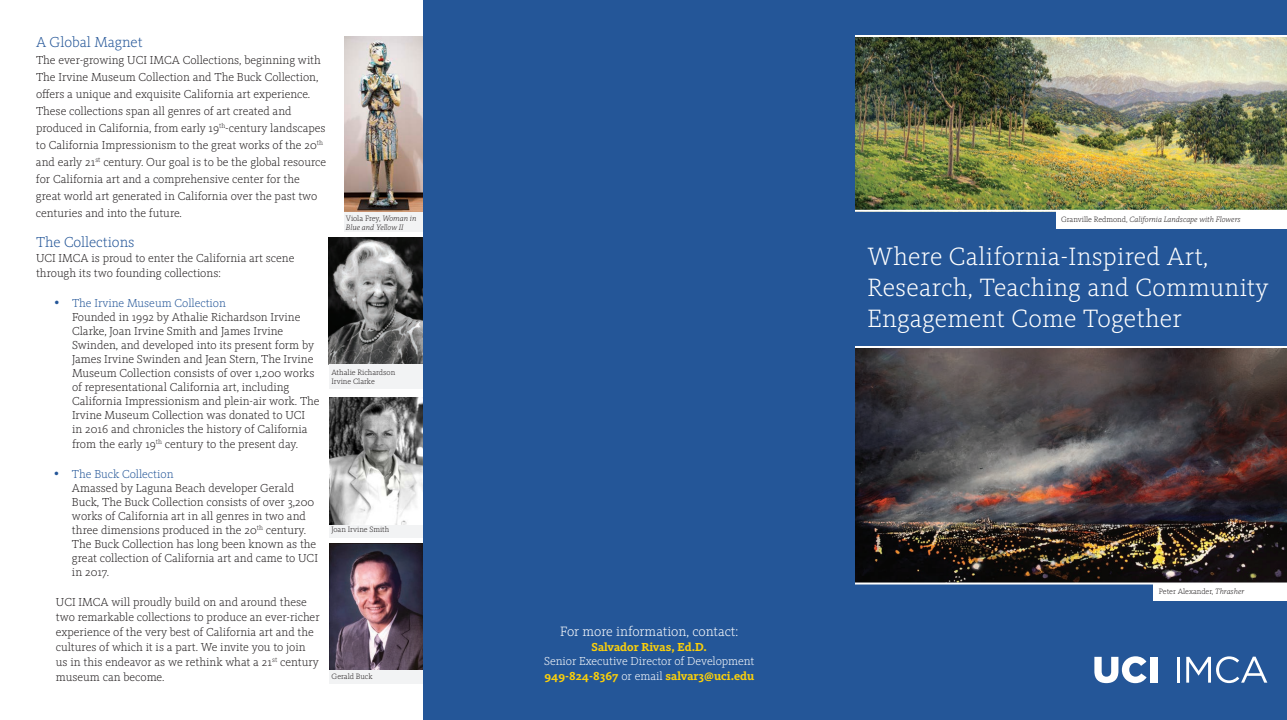
<style>
.page{position:relative;width:1287px;height:720px;background:#fff}
.page>*{position:absolute;margin:0;border:0;box-sizing:border-box;transform-origin:0 0}
.t1{font:300 26px/31.2px "Kievit Slab OT";letter-spacing:.01em;color:#fff}
.t2{font:300 15px "Kievit Slab OT";color:#245698}
.List_Paragraph{font:300 14px "Kievit Slab OT";color:#fff}
.List_Paragraph-2{font:300 12px/17px "Kievit Slab OT";color:#231f20}
.List_Paragraph-3{font:700 12px "Kievit Slab OT";color:#fcd009}
.t3{font:300 12px "Kievit Slab OT";color:#245698}
.List_Paragraph-4{font:300 12px "Kievit Slab OT";color:#fff}
.t4{font:italic 300 8px/9.6px "Kievit Slab OT";color:#231f20}
.t5{font:300 8px/9.6px "Kievit Slab OT";color:#231f20}
.s1{font-style:normal}
.s2{font-weight:300;color:#fff}
.s3{font-style:italic}
</style>
<div class="page">
<div style="left:423px;top:0;width:864px;height:720px;background:#245698"></div>
<img style="left:855px;top:348px;width:432px;height:235px">
<img style="left:855px;top:37px;width:432px;height:173px">
<hr style="left:855px;top:35px;width:432px;height:2px;background:#fff">
<hr style="left:855px;top:346px;width:432px;height:2px;background:#fff">
<hr style="left:855px;top:583px;width:432px;height:2px;background:#fff">
<hr style="left:855px;top:210px;width:432px;height:2px;background:#fff">
<svg style="left:1094px;top:656px;width:53px;height:27px"></svg>
<div style="left:1151px;top:657px;width:7px;height:26px;background:#fff"></div>
<hr style="left:1177px;top:657px;width:3px;height:26px;background:#fff">
<svg style="left:1186px;top:656px;width:81px;height:27px"></svg>
<img style="left:329px;top:237px;width:93px;height:127px">
<div style="left:329px;top:364px;width:94px;height:25px;background:#f2f3f4"></div>
<div style="left:329px;top:524px;width:93px;height:14px;background:#f2f3f4"></div>
<img style="left:329px;top:397px;width:94px;height:128px">
<img style="left:329px;top:544px;width:94px;height:126px">
<div style="left:329px;top:670px;width:94px;height:14px;background:#f2f3f4"></div>
<div style="left:1057px;top:211px;width:230px;height:17px;background:#fff"></div>
<div style="left:1153px;top:584px;width:134px;height:17px;background:#fff"></div>
<img style="left:344px;top:36px;width:78px;height:177px">
<div style="left:344px;top:213px;width:78px;height:19px;background:#f2f3f4"></div>
<p class="t2" style="left:36px;top:34px;width:108px">A Global Magnet</p>
<p class="List_Paragraph-2" style="left:36px;top:52px;width:292px">The ever-growing UCI IMCA Collections, beginning with The Irvine Museum Collection and The Buck Collection, offers a unique and exquisite California art experience.<br>These collections span all genres of art created and produced in California, from early 19<sup>th</sup>-century landscapes to California Impressionism to the great works of the 20<sup>th </sup>and early 21<sup>st</sup> century. Our goal is to be the global resource for California art and a comprehensive center for the great world art generated in California over the past two centuries and into the future.</p>
<p class="t2" style="left:36px;top:234px;width:100px">The Collections</p>
<p class="List_Paragraph-2" style="left:36px;top:251px;width:260px;line-height:15px">UCI IMCA is proud to enter the California art scene through its two founding collections:</p>
<p class="t3" style="left:54px;top:297px;width:174px">• The Irvine Museum Collection</p>
<p class="List_Paragraph-2" style="left:72px;top:311px;width:249px;line-height:14.1px">Founded in 1992 by Athalie Richardson Irvine Clarke, Joan Irvine Smith and James Irvine Swinden, and developed into its present form by James Irvine Swinden and Jean Stern, The Irvine Museum Collection consists of over 1,200 works of representational California art, including California Impressionism and plein-air work. The Irvine Museum Collection was donated to UCI<br>in 2016 and chronicles the history of California from the early 19<sup>th</sup> century to the present day.</p>
<p class="t3" style="left:54px;top:468px;width:121px">• The Buck Collection</p>
<p class="List_Paragraph-2" style="left:72px;top:482px;width:247px;line-height:14px">Amassed by Laguna Beach developer Gerald Buck, The Buck Collection consists of over 3,200 works of California art in all genres in two and three dimensions produced in the 20<sup>th</sup> century.<br>The Buck Collection has long been known as the great collection of California art and came to UCI in 2017.</p>
<p class="List_Paragraph-2" style="left:56px;top:595px;width:265px;line-height:15px">UCI IMCA will proudly build on and around these two remarkable collections to produce an ever-richer experience of the very best of California art and the cultures of which it is a part. We invite you to join us in this endeavor as we rethink what a 21<sup>st</sup> century museum can become.</p>
<p class="t4" style="left:346px;top:213px;width:72px"><span class="s1">Viola Frey,</span> Woman in<br>Blue and Yellow II</p>
<p class="t5" style="left:331px;top:367px;width:65px">Athalie Richardson<br>Irvine Clarke</p>
<p class="t5" style="left:331px;top:525px;width:60px">Joan Irvine Smith</p>
<p class="t5" style="left:332px;top:672px;width:43px">Gerald Buck</p>
<p class="List_Paragraph" style="left:560px;top:624px;width:180px">For more information, contact:</p>
<p class="List_Paragraph-3" style="left:592px;top:640px;width:117px">Salvador Rivas, Ed.D.</p>
<p class="List_Paragraph-4" style="left:544px;top:654px;width:212px">Senior Executive Director of Development</p>
<p class="List_Paragraph-3" style="left:544px;top:668px;width:211px">949-824-8367 <span class="s2">or email</span> salvar3@uci.edu</p>
<p class="t4" style="left:1061px;top:215px;width:181px"><span class="s1">Granville Redmond,</span> California Landscape with Flowers</p>
<p class="t1" style="left:868px;top:241px;width:402px">Where California-Inspired Art,<br>Research, Teaching and Community<br>Engagement Come Together</p>
<p class="t5" style="left:1159px;top:587px;width:87px">Peter Alexander, <span class="s3">Thrasher</span></p>
</div>
